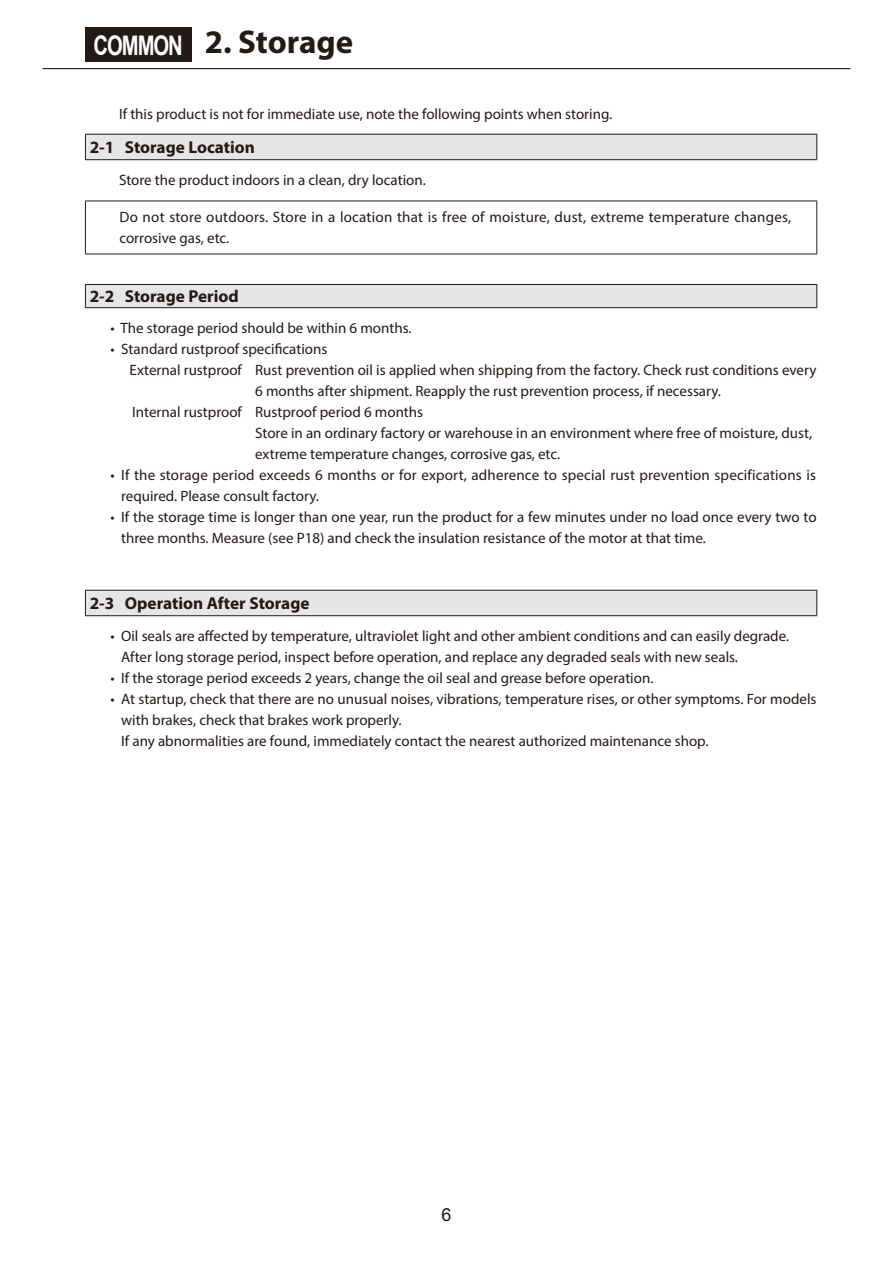
<style>
.page{position:relative;width:893px;height:1263px;background:#fff}
.page>*{position:absolute;margin:0;border:0;box-sizing:border-box;transform-origin:0 0}
.t1{font:700 33px "Myriad Pro";letter-spacing:-.005em;color:#231916}
.t2{font:18px "Arial";color:#231916}
.t3{font:700 17.25px "Myriad Pro";color:#231916}
.t4{font:15px/21px "Myriad Pro";color:#231916}
.s1{font-family:"Arial";font-size:27px;color:#fff}
</style>
<div class="page">
<hr style="left:43px;top:68px;width:807px;height:1px;background:#231916">
<div style="left:85px;top:134px;width:732px;height:26px;background:#e6e6e7"></div>
<hr style="left:85px;top:134px;width:732px;height:1px;background:#231916">
<svg style="left:85px;top:135px;width:1px;height:24px"></svg>
<svg style="left:816px;top:135px;width:1px;height:24px"></svg>
<hr style="left:85px;top:159px;width:732px;height:1px;background:#231916">
<hr style="left:85px;top:201px;width:732px;height:1px;background:#231916">
<hr style="left:85px;top:201px;width:1px;height:53px;background:#231916">
<hr style="left:816px;top:201px;width:1px;height:53px;background:#231916">
<hr style="left:85px;top:254px;width:732px;height:1px;background:#231916">
<div style="left:85px;top:284px;width:732px;height:24px;background:#e6e6e7"></div>
<hr style="left:85px;top:284px;width:732px;height:1px;background:#231916">
<svg style="left:85px;top:285px;width:1px;height:22px"></svg>
<svg style="left:816px;top:285px;width:1px;height:22px"></svg>
<hr style="left:85px;top:307px;width:732px;height:1px;background:#231916">
<div style="left:85px;top:590px;width:732px;height:26px;background:#e6e6e7"></div>
<hr style="left:85px;top:590px;width:732px;height:1px;background:#231916">
<svg style="left:85px;top:591px;width:1px;height:24px"></svg>
<svg style="left:816px;top:591px;width:1px;height:24px"></svg>
<hr style="left:85px;top:615px;width:732px;height:1px;background:#231916">
<div style="left:85px;top:27px;width:106px;height:35px;background:#231916"></div>
<h1 class="t1" style="left:93px;top:20px;width:261px"><span class="s1">COMMON</span> 2. Storage</h1>
<p class="t4" style="left:119px;top:103px;width:495px">If this product is not for immediate use, note the following points when storing.</p>
<p class="t3" style="left:90px;top:136px;width:167px">2-1 Storage Location</p>
<p class="t4" style="left:119px;top:170px;width:308px">Store the product indoors in a clean, dry location.</p>
<p class="t4" style="left:119px;top:206px;width:673px">Do not store outdoors. Store in a location that is free of moisture, dust, extreme temperature changes, corrosive gas, etc.</p>
<p class="t3" style="left:90px;top:285px;width:151px">2-2 Storage Period</p>
<p class="t4" style="left:111px;top:318px;width:303px">• The storage period should be within 6 months.</p>
<p class="t4" style="left:111px;top:339px;width:218px">• Standard rustproof specifications</p>
<p class="t4" style="left:130px;top:360px;width:688px">External rustproof Rust prevention oil is applied when shipping from the factory. Check rust conditions every</p>
<p class="t4" style="left:255px;top:381px;width:467px">6 months after shipment. Reapply the rust prevention process, if necessary.</p>
<p class="t4" style="left:132px;top:402px;width:293px">Internal rustproof Rustproof period 6 months</p>
<p class="t4" style="left:255px;top:423px;width:558px">Store in an ordinary factory or warehouse in an environment where free of moisture, dust,</p>
<p class="t4" style="left:255px;top:444px;width:307px">extreme temperature changes, corrosive gas, etc.</p>
<p class="t4" style="left:121px;top:465px;width:696px;text-indent:-11px">• If the storage period exceeds 6 months or for export, adherence to special rust prevention specifications is required. Please consult factory.</p>
<p class="t4" style="left:121px;top:507px;width:697px;text-indent:-11px">• If the storage time is longer than one year, run the product for a few minutes under no load once every two to three months. Measure (see P18) and check the insulation resistance of the motor at that time.</p>
<p class="t3" style="left:90px;top:592px;width:221px">2-3 Operation After Storage</p>
<p class="t4" style="left:121px;top:626px;width:669px;text-indent:-11px">• Oil seals are affected by temperature, ultraviolet light and other ambient conditions and can easily degrade.<br>After long storage period, inspect before operation, and replace any degraded seals with new seals.</p>
<p class="t4" style="left:111px;top:668px;width:544px">• If the storage period exceeds 2 years, change the oil seal and grease before operation.</p>
<p class="t4" style="left:121px;top:689px;width:697px;text-indent:-11px">• At startup, check that there are no unusual noises, vibrations, temperature rises, or other symptoms. For models with brakes, check that brakes work properly.<br>If any abnormalities are found, immediately contact the nearest authorized maintenance shop.</p>
<p class="t2" style="left:441px;top:1203px;width:12px">6</p>
</div>
